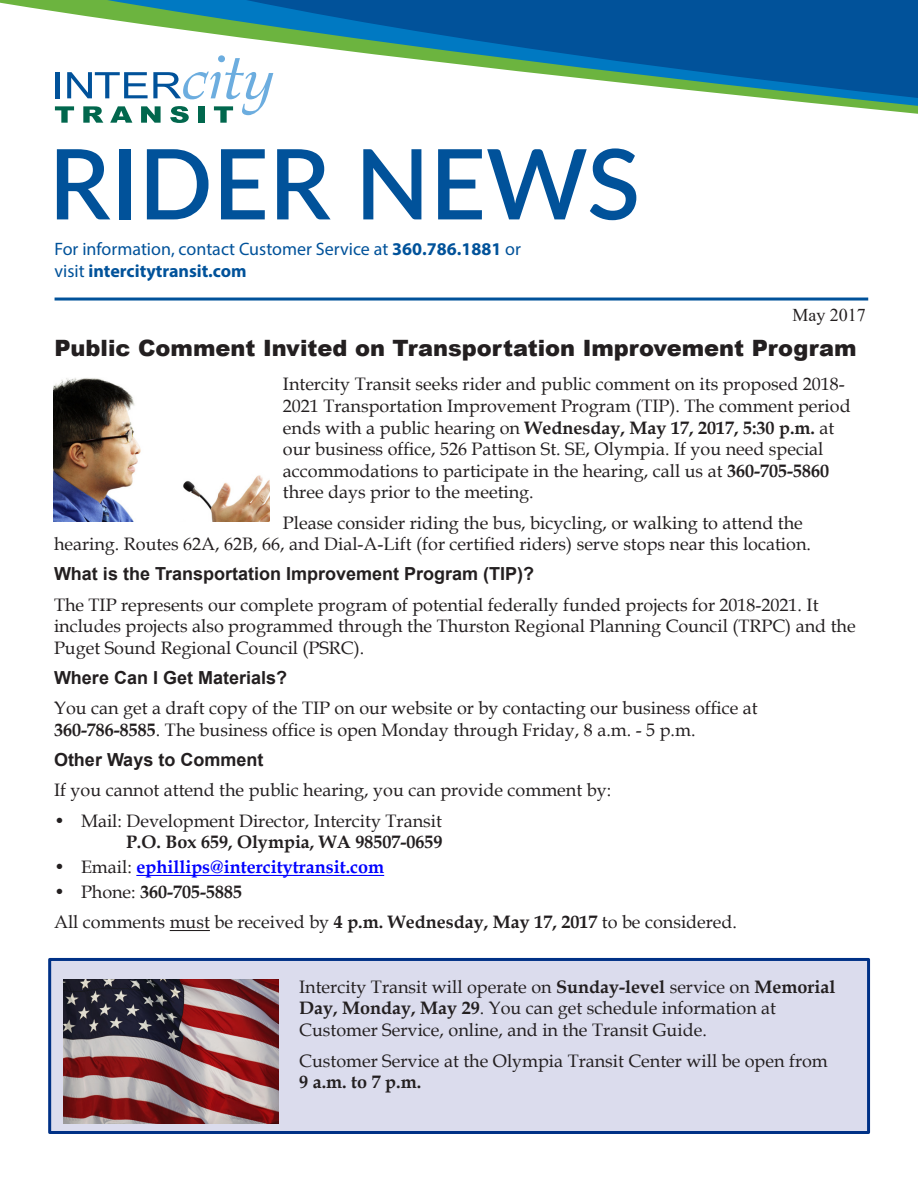
<style>
.page{position:relative;width:918px;height:1188px;background:#fff}
.page>*{position:absolute;margin:0;border:0;box-sizing:border-box;transform-origin:0 0}
.t1{font:600 97.5px "Lato";color:#01529a}
.t2{font:900 22.5px "Arial";color:#231f20}
.Body_Text{font:18px/21.6px "Book Antiqua";color:#231f20}
.Body_Text-2{font:700 18px "Arial";color:#231f20}
.t3{font:18px "Myriad Pro";color:#01529a}
.t4{font:700 18px "Book Antiqua";color:#00f}
.t5{font:700 18px "Myriad Pro";color:#01529a}
.t6{font:700 18px "Book Antiqua";color:#231f20}
.t7{font:18px "Times New Roman";color:#231f20}
.s1{font-weight:700}
.s2{font-weight:400}
.s3{font-weight:400;color:#231f20}
</style>
<div class="page">
<hr style="left:136px;top:875px;width:248px;height:1px;background:#00f">
<hr style="left:170px;top:930px;width:40px;height:1px;background:#231f20">
<svg style="left:43px;top:0;width:198px;height:110px"></svg>
<svg style="left:241px;top:0;width:677px;height:114px"></svg>
<svg style="left:55px;top:55px;width:218px;height:68px"></svg>
<hr style="left:55px;top:298px;width:813px;height:3px;background:#01529a">
<img style="left:53px;top:378px;width:216px;height:143px">
<div style="left:48px;top:958px;width:822px;height:176px;background:#dbdced;border:3px solid #003186"></div>
<img style="left:63px;top:980px;width:216px;height:144px">
<p class="t1" style="left:49px;top:113px;width:593px">RIDER NEWS</p>
<p class="t3" style="left:55px;top:238px;width:468px">For information, contact Customer Service at <span class="s1">360.786.1881</span> or</p>
<p class="t5" style="left:55px;top:259px;width:194px"><span class="s2">visit</span> intercitytransit.com</p>
<p class="t7" style="left:792px;top:302px;width:75px">May 2017</p>
<p class="t2" style="left:54px;top:332px;width:804px">Public Comment Invited on Transportation Improvement Program</p>
<p class="Body_Text" style="left:283px;top:373px;width:569px">Intercity Transit seeks rider and public comment on its proposed 2018- 2021 Transportation Improvement Program (TIP). The comment period ends with a public hearing on <span class="s1">Wednesday, May 17, 2017, 5:30 p.m.</span> at our business office, 526 Pattison St. SE, Olympia. If you need special accommodations to participate in the hearing, call us at <span class="s1">360-705-5860 </span>three days prior to the meeting.</p>
<p class="Body_Text" style="left:54px;top:511px;width:759px;text-indent:229px">Please consider riding the bus, bicycling, or walking to attend the hearing. Routes 62A, 62B, 66, and Dial-A-Lift (for certified riders) serve stops near this location.</p>
<p class="Body_Text-2" style="left:54px;top:561px;width:482px">What is the Transportation Improvement Program (TIP)?</p>
<p class="Body_Text" style="left:54px;top:593px;width:803px">The TIP represents our complete program of potential federally funded projects for 2018-2021. It includes projects also programmed through the Thurston Regional Planning Council (TRPC) and the<br>Puget Sound Regional Council (PSRC).</p>
<p class="Body_Text-2" style="left:54px;top:665px;width:235px">Where Can I Get Materials?</p>
<p class="Body_Text" style="left:54px;top:697px;width:705px">You can get a draft copy of the TIP on our website or by contacting our business office at<br><span class="s1">360-786-8585</span>. The business office is open Monday through Friday, 8 a.m. - 5 p.m.</p>
<p class="Body_Text-2" style="left:54px;top:747px;width:211px">Other Ways to Comment</p>
<p class="Body_Text" style="left:54px;top:779px;width:559px">If you cannot attend the public hearing, you can provide comment by:</p>
<p class="Body_Text" style="left:54px;top:809px;width:390px;text-align:right">• Mail: Development Director, Intercity Transit<br><span class="s1">P.O. Box 659, Olympia, WA 98507-0659</span></p>
<p class="t4" style="left:54px;top:855px;width:332px"><span class="s3">• Email:</span> ephillips@intercitytransit.com</p>
<p class="t6" style="left:54px;top:880px;width:190px"><span class="s2">• Phone:</span> 360-705-5885</p>
<p class="Body_Text" style="left:54px;top:911px;width:685px">All comments must be received by <span class="s1">4 p.m. Wednesday, May 17, 2017</span> to be considered.</p>
<p class="Body_Text" style="left:299px;top:976px;width:538px">Intercity Transit will operate on <span class="s1">Sunday-level</span> service on <span class="s1">Memorial<br>Day, Monday, May 29</span>. You can get schedule information at<br>Customer Service, online, and in the Transit Guide.</p>
<p class="Body_Text" style="left:299px;top:1049px;width:530px">Customer Service at the Olympia Transit Center will be open from<br><span class="s1">9 a.m. to 7 p.m.</span></p>
</div>
